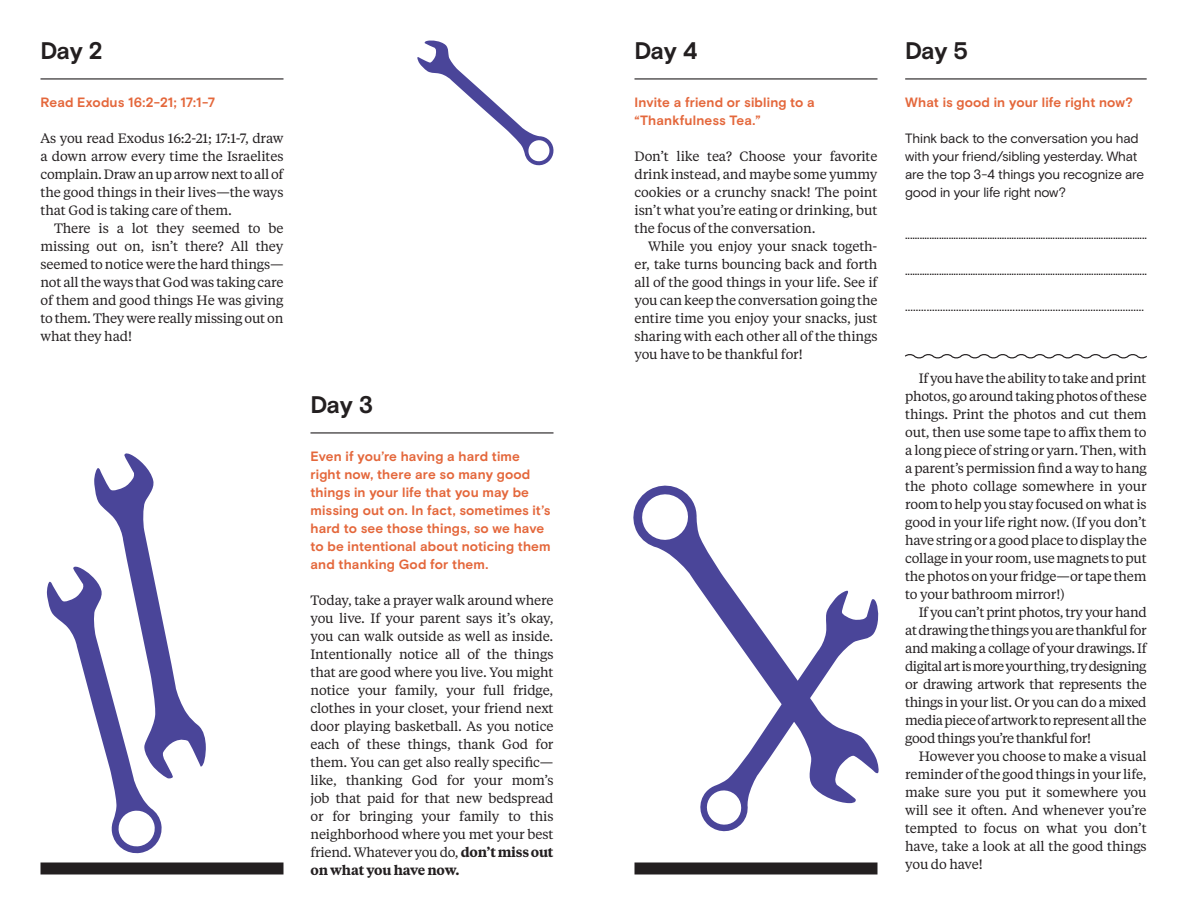
<style>
.page{position:relative;width:1188px;height:918px;background:#fff}
.page>*{position:absolute;margin:0;border:0;box-sizing:border-box;transform-origin:0 0}
.Heading_-_Day{font:700 24px "Basis Grotesque";letter-spacing:-.03em;color:#231f20}
.Body_Copy{font:13.5px/18px "Tiempos Text";letter-spacing:-.015em;color:#231f20;text-align:justify}
.Body_Copy_-_No_Inden{font:13.5px/18px "Tiempos Text";letter-spacing:-.01em;color:#231f20;text-align:justify}
.Intro_Copy{font:700 13.5px/18px "Basis Grotesque";letter-spacing:.01em;color:#e4673b}
.Journal_Lines{font:13.5px "Basis Grotesque";color:#231f20}
.Activity_Copy{font:13.5px/18px "Basis Grotesque";letter-spacing:-.015em;color:#231f20}
.s1{font-weight:600}
</style>
<div class="page">
<div style="left:634px;top:862px;width:244px;height:12px;background:#231f20"></div>
<div style="left:40px;top:862px;width:244px;height:12px;background:#231f20"></div>
<hr style="left:905px;top:78px;width:242px;height:2px;background:#231f20">
<svg style="left:905px;top:354px;width:242px;height:5px"></svg>
<hr style="left:310px;top:432px;width:244px;height:2px;background:#231f20">
<hr style="left:40px;top:78px;width:244px;height:2px;background:#231f20">
<hr style="left:634px;top:78px;width:244px;height:2px;background:#231f20">
<svg style="left:47px;top:453px;width:159px;height:401px"></svg>
<svg style="left:633px;top:485px;width:100px;height:105px"></svg>
<svg style="left:700px;top:590px;width:179px;height:242px"></svg>
<svg style="left:417px;top:40px;width:137px;height:126px"></svg>
<p class="Heading_-_Day" style="left:40px;top:36px;width:64px">Day 2</p>
<p class="Intro_Copy" style="left:40px;top:93px;width:176px">Read Exodus 16:2-21; 17:1-7</p>
<p class="Body_Copy_-_No_Inden" style="left:40px;top:128px;width:245px">As you read Exodus 16:2-21; 17:1-7, draw a down arrow every time the Israelites complain. Draw an up arrow next to all of the good things in their lives—the ways that God is taking care of them.</p>
<p class="Body_Copy" style="left:40px;top:218px;width:245px;text-indent:14px">There is a lot they seemed to be missing out on, isn’t there? All they seemed to notice were the hard things— not all the ways that God was taking care of them and good things He was giving to them. They were really missing out on what they had!</p>
<p class="Heading_-_Day" style="left:310px;top:390px;width:64px">Day 3</p>
<p class="Intro_Copy" style="left:310px;top:447px;width:242px">Even if you’re having a hard time right now, there are so many good things in your life that you may be missing out on. In fact, sometimes it’s hard to see those things, so we have to be intentional about noticing them and thanking God for them.</p>
<p class="Body_Copy_-_No_Inden" style="left:310px;top:590px;width:245px">Today, take a prayer walk around where you live. If your parent says it’s okay, you can walk outside as well as inside.<br>Intentionally notice all of the things that are good where you live. You might notice your family, your full fridge, clothes in your closet, your friend next door playing basketball. As you notice each of these things, thank God for them. You can get also really specific— like, thanking God for your mom’s job that paid for that new bedspread or for bringing your family to this neighborhood where you met your best friend. Whatever you do, <span class="s1">don’t miss out on what you have now.</span></p>
<p class="Heading_-_Day" style="left:634px;top:36px;width:64px">Day 4</p>
<p class="Intro_Copy" style="left:634px;top:93px;width:182px">Invite a friend or sibling to a “Thankfulness Tea.”</p>
<p class="Body_Copy_-_No_Inden" style="left:634px;top:146px;width:245px">Don’t like tea? Choose your favorite drink instead, and maybe some yummy cookies or a crunchy snack! The point isn’t what you’re eating or drinking, but the focus of the conversation.</p>
<p class="Body_Copy" style="left:634px;top:236px;width:245px;text-indent:14px">While you enjoy your snack togeth&shy;er, take turns bouncing back and forth all of the good things in your life. See if you can keep the conversation going the entire time you enjoy your snacks, just sharing with each other all of the things you have to be thankful for!</p>
<p class="Heading_-_Day" style="left:905px;top:36px;width:64px">Day 5</p>
<p class="Intro_Copy" style="left:905px;top:93px;width:229px">What is good in your life right now?</p>
<p class="Activity_Copy" style="left:905px;top:129px;width:240px">Think back to the conversation you had with your friend/sibling yesterday. What are the top 3-4 things you recognize are good in your life right now?</p>
<p class="Journal_Lines" style="left:905px;top:226px;width:243px">....................................................................................................</p>
<p class="Journal_Lines" style="left:905px;top:262px;width:243px">....................................................................................................</p>
<p class="Journal_Lines" style="left:905px;top:298px;width:240px">.........................................................................................</p>
<p class="Body_Copy" style="left:905px;top:368px;width:243px;text-indent:14px">If you have the ability to take and print photos, go around taking photos of these things. Print the photos and cut them out, then use some tape to affix them to a long piece of string or yarn. Then, with a parent’s permission find a way to hang the photo collage somewhere in your room to help you stay focused on what is good in your life right now. (If you don’t have string or a good place to display the collage in your room, use magnets to put the photos on your fridge—or tape them to your bathroom mirror!)</p>
<p class="Body_Copy" style="left:905px;top:602px;width:243px;text-indent:14px">If you can’t print photos, try your hand at drawing the things you are thankful for and making a collage of your drawings. If digital art is more your thing, try designing or drawing artwork that represents the things in your list. Or you can do a mixed media piece of artwork to represent all the good things you’re thankful for!</p>
<p class="Body_Copy" style="left:905px;top:746px;width:243px;text-indent:14px">However you choose to make a visual reminder of the good things in your life, make sure you put it somewhere you will see it often. And whenever you’re tempted to focus on what you don’t have, take a look at all the good things you do have!</p>
</div>
